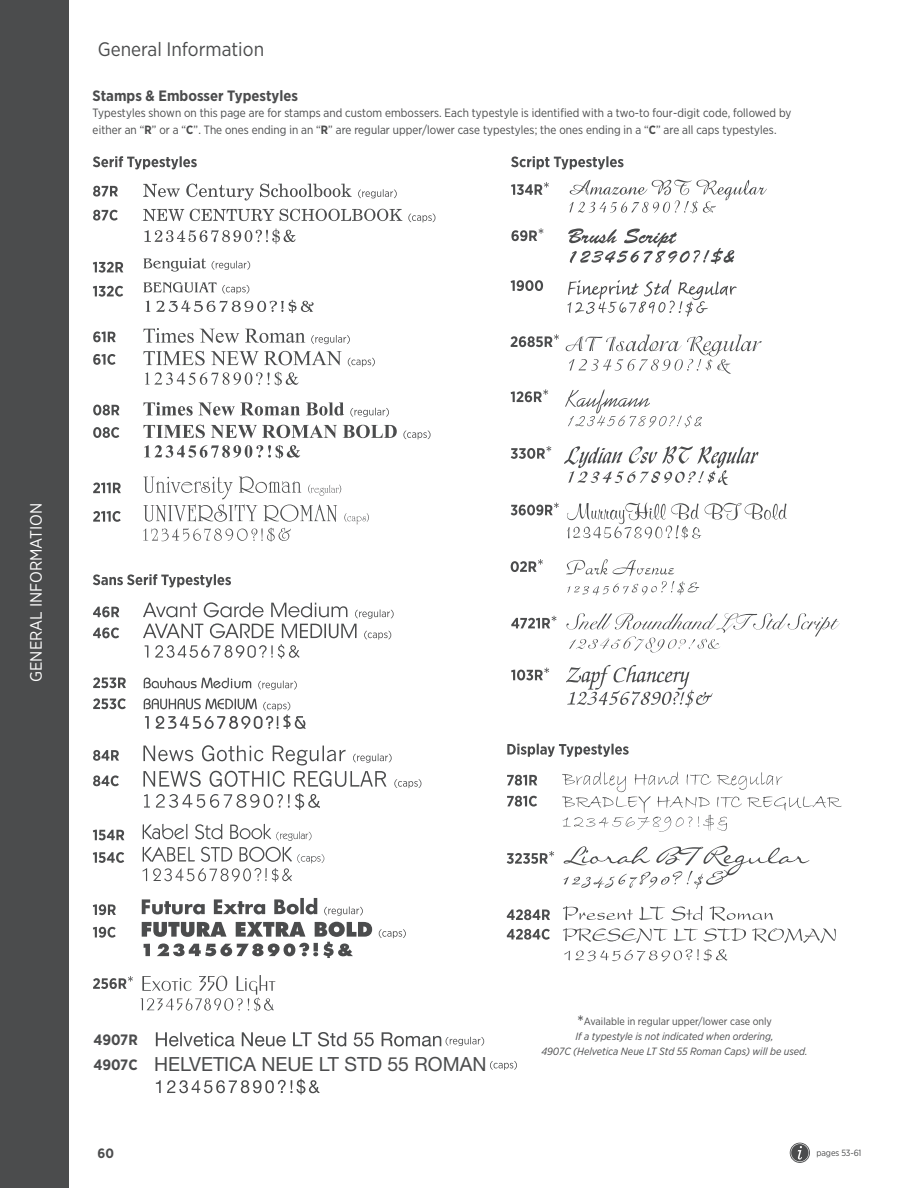
<style>
.page{position:relative;width:918px;height:1188px;background:#fff}
.page>*{position:absolute;margin:0;border:0;box-sizing:border-box;transform-origin:0 0}
.t1{font:19.5px "Helvetica Neue LT Std";color:#4b4c4d}
.t2{font:19.5px "Gotham Narrow";color:#4b4c4d}
.t3{font:16.5px "Gotham Narrow";color:#fff}
.t4{font:700 15px "Gotham Narrow";color:#4b4c4d}
.t5{font:700 13.5px "Gotham Narrow";color:#4b4c4d}
.t6{font:12px/16.5px "Gotham Narrow";color:#4b4c4d}
.t7{font:italic 10.5px "Gotham Narrow";color:#4b4c4d}
.t8{font:10.5px "Gotham Narrow";color:#4b4c4d}
.t9{font:9px "Gotham Narrow";letter-spacing:-.01em;color:#4b4c4d}
.s1{font-weight:700}
.s2{font-size:18px}
</style>
<div class="page">
<svg style="left:790px;top:1143px;width:20px;height:20px"></svg>
<div style="left:0;top:0;width:69px;height:1188px;background:#4b4c4d"></div>
<svg style="left:93px;top:156px;width:104px;height:13px"></svg>
<svg style="left:93px;top:574px;width:138px;height:13px"></svg>
<svg style="left:93px;top:286px;width:30px;height:11px"></svg>
<svg style="left:93px;top:262px;width:30px;height:11px"></svg>
<svg style="left:145px;top:300px;width:169px;height:13px"></svg>
<svg style="left:143px;top:282px;width:106px;height:12px"></svg>
<svg style="left:143px;top:258px;width:107px;height:14px"></svg>
<svg style="left:93px;top:210px;width:25px;height:11px"></svg>
<svg style="left:93px;top:186px;width:25px;height:11px"></svg>
<svg style="left:144px;top:228px;width:152px;height:16px"></svg>
<svg style="left:143px;top:209px;width:292px;height:13px"></svg>
<svg style="left:143px;top:184px;width:254px;height:17px"></svg>
<svg style="left:93px;top:354px;width:23px;height:11px"></svg>
<svg style="left:93px;top:331px;width:23px;height:11px"></svg>
<svg style="left:143px;top:351px;width:232px;height:35px"></svg>
<svg style="left:143px;top:328px;width:207px;height:16px"></svg>
<svg style="left:93px;top:427px;width:26px;height:11px"></svg>
<svg style="left:93px;top:405px;width:27px;height:10px"></svg>
<svg style="left:144px;top:445px;width:156px;height:14px"></svg>
<svg style="left:144px;top:425px;width:287px;height:14px"></svg>
<svg style="left:144px;top:402px;width:245px;height:15px"></svg>
<svg style="left:93px;top:511px;width:28px;height:11px"></svg>
<svg style="left:93px;top:483px;width:28px;height:10px"></svg>
<svg style="left:143px;top:476px;width:226px;height:66px"></svg>
<svg style="left:93px;top:852px;width:31px;height:11px"></svg>
<svg style="left:93px;top:830px;width:31px;height:10px"></svg>
<svg style="left:142px;top:847px;width:182px;height:35px"></svg>
<svg style="left:143px;top:824px;width:168px;height:17px"></svg>
<svg style="left:142px;top:922px;width:264px;height:36px"></svg>
<svg style="left:142px;top:898px;width:221px;height:18px"></svg>
<svg style="left:93px;top:927px;width:23px;height:11px"></svg>
<svg style="left:93px;top:904px;width:23px;height:11px"></svg>
<svg style="left:93px;top:775px;width:26px;height:11px"></svg>
<svg style="left:93px;top:750px;width:26px;height:11px"></svg>
<svg style="left:143px;top:745px;width:278px;height:65px"></svg>
<svg style="left:141px;top:975px;width:134px;height:36px"></svg>
<svg style="left:93px;top:976px;width:40px;height:13px"></svg>
<svg style="left:93px;top:628px;width:26px;height:10px"></svg>
<svg style="left:93px;top:607px;width:26px;height:10px"></svg>
<svg style="left:143px;top:602px;width:251px;height:57px"></svg>
<svg style="left:93px;top:698px;width:33px;height:11px"></svg>
<svg style="left:93px;top:677px;width:33px;height:11px"></svg>
<svg style="left:144px;top:699px;width:162px;height:30px"></svg>
<svg style="left:144px;top:678px;width:153px;height:12px"></svg>
<svg style="left:511px;top:156px;width:113px;height:13px"></svg>
<svg style="left:507px;top:744px;width:122px;height:13px"></svg>
<svg style="left:511px;top:668px;width:38px;height:12px"></svg>
<svg style="left:566px;top:665px;width:147px;height:43px"></svg>
<svg style="left:569px;top:180px;width:198px;height:34px"></svg>
<svg style="left:511px;top:182px;width:38px;height:13px"></svg>
<svg style="left:511px;top:616px;width:46px;height:12px"></svg>
<svg style="left:566px;top:613px;width:274px;height:40px"></svg>
<svg style="left:507px;top:796px;width:30px;height:11px"></svg>
<svg style="left:507px;top:775px;width:30px;height:11px"></svg>
<svg style="left:562px;top:772px;width:280px;height:60px"></svg>
<svg style="left:507px;top:851px;width:47px;height:13px"></svg>
<svg style="left:564px;top:846px;width:245px;height:43px"></svg>
<svg style="left:507px;top:929px;width:43px;height:11px"></svg>
<svg style="left:507px;top:909px;width:43px;height:11px"></svg>
<svg style="left:564px;top:949px;width:163px;height:12px"></svg>
<svg style="left:563px;top:928px;width:273px;height:15px"></svg>
<svg style="left:563px;top:906px;width:210px;height:15px"></svg>
<svg style="left:568px;top:228px;width:166px;height:36px"></svg>
<svg style="left:511px;top:228px;width:33px;height:13px"></svg>
<svg style="left:568px;top:280px;width:169px;height:36px"></svg>
<svg style="left:511px;top:280px;width:32px;height:11px"></svg>
<svg style="left:511px;top:334px;width:48px;height:13px"></svg>
<svg style="left:566px;top:334px;width:196px;height:40px"></svg>
<svg style="left:511px;top:389px;width:37px;height:13px"></svg>
<svg style="left:565px;top:389px;width:137px;height:39px"></svg>
<svg style="left:511px;top:503px;width:48px;height:12px"></svg>
<svg style="left:567px;top:503px;width:220px;height:37px"></svg>
<svg style="left:511px;top:446px;width:40px;height:13px"></svg>
<svg style="left:564px;top:446px;width:194px;height:39px"></svg>
<svg style="left:511px;top:559px;width:32px;height:13px"></svg>
<svg style="left:566px;top:559px;width:133px;height:37px"></svg>
<svg style="left:156px;top:1079px;width:164px;height:16px"></svg>
<svg style="left:156px;top:1032px;width:328px;height:15px"></svg>
<svg style="left:490px;top:1061px;width:27px;height:9px"></svg>
<p class="t2" style="left:98px;top:37px;width:168px">General Information</p>
<p class="t4" style="left:93px;top:86px;width:207px">Stamps &amp; Embosser Typestyles</p>
<p class="t6" style="left:93px;top:105px;width:701px">Typestyles shown on this page are for stamps and custom embossers. Each typestyle is identified with a two-to four-digit code, followed by either an “<span class="s1">R</span>” or a “<span class="s1">C</span>”. The ones ending in an “<span class="s1">R</span>” are regular upper/lower case typestyles; the ones ending in a “<span class="s1">C</span>” are all caps typestyles.</p>
<p class="t3" style="left:26px;top:682px;width:181px;rotate:-90deg">GENERAL INFORMATION</p>
<p class="t4" style="left:93px;top:1030px;width:46px">4907R</p>
<p class="t4" style="left:93px;top:1055px;width:46px">4907C</p>
<p class="t1" style="left:154px;top:1052px;width:334px">HELVETICA NEUE LT STD 55 ROMAN</p>
<p class="t8" style="left:577px;top:1015px;width:196px"><span class="s2">*</span>Available in regular upper/lower case only</p>
<p class="t7" style="left:576px;top:1030px;width:199px">If a typestyle is not indicated when ordering,</p>
<p class="t7" style="left:541px;top:1045px;width:268px">4907C (Helvetica Neue LT Std 55 Roman Caps) will be used.</p>
<p class="t5" style="left:98px;top:1145px;width:18px">60</p>
<p class="t9" style="left:817px;top:1148px;width:46px">pages 53-61</p>
</div>
